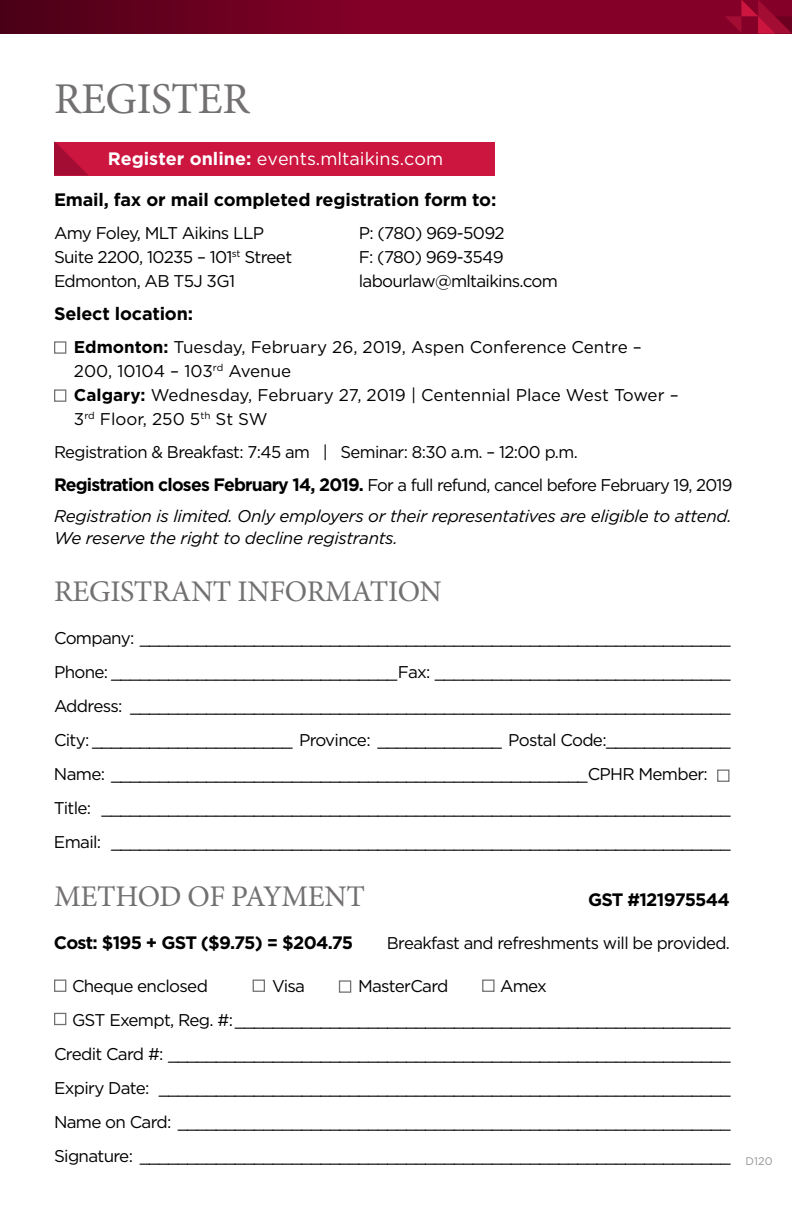
<style>
.page{position:relative;width:792px;height:1224px;background:#fff}
.page>*{position:absolute;margin:0;border:0;box-sizing:border-box;transform-origin:0 0}
.t1{font:44px "Minion Pro";letter-spacing:-.01em;color:#737071}
.t2{font:30px "Minion Pro";letter-spacing:-.01em;color:#737071}
.t3{font:700 18px "Gotham HTF";letter-spacing:-.01em;color:#000}
.t4{font:18px "Gotham HTF";color:#fff}
.t5{font:700 18px "Gotham HTF";letter-spacing:-.045em;color:#000}
.t6{font:700 18px "Gotham HTF";letter-spacing:-.04em;color:#000}
.t7{font:17px/34px "Gotham HTF";letter-spacing:-.04em;color:#000}
.t8{font:17px/24px "Gotham HTF";color:#000}
.t9{font:italic 17px/22px "Gotham HTF";letter-spacing:-.02em;color:#000}
.t10{font:11px "Gotham HTF";color:#939598}
.s1{font-weight:700}
.s2{font-weight:700;font-size:18px}
</style>
<div class="page">
<hr style="left:791px;top:685px;width:1px;height:34px;background:#000">
<hr style="left:791px;top:0;width:1px;height:685px;background:#d1d3d4">
<div style="left:54px;top:980px;width:12px;height:12px;border:1px solid #737071"></div>
<div style="left:54px;top:1013px;width:12px;height:12px;border:1px solid #737071"></div>
<div style="left:253px;top:980px;width:12px;height:12px;border:1px solid #737071"></div>
<div style="left:339px;top:980px;width:12px;height:13px;border:1px solid #737071"></div>
<div style="left:482px;top:980px;width:13px;height:12px;border:1px solid #737071"></div>
<div style="left:717px;top:769px;width:13px;height:13px;border:1px solid #737071"></div>
<div style="left:0;top:0;width:792px;height:34px;background:#840029"></div>
<svg style="left:725px;top:0;width:67px;height:34px"></svg>
<div style="left:0;top:0;width:477px;height:34px;background:linear-gradient(to right,#4c0017,#8e002c)"></div>
<div style="left:54px;top:142px;width:441px;height:33px;background:#cd163f"></div>
<svg style="left:54px;top:142px;width:34px;height:33px"></svg>
<div style="left:54px;top:341px;width:12px;height:13px;border:1px solid #737071"></div>
<div style="left:54px;top:389px;width:12px;height:13px;border:1px solid #737071"></div>
<h1 class="t1" style="left:54px;top:69px;width:197px">REGISTER</h1>
<p class="t4" style="left:108px;top:149px;width:337px"><span class="s1">Register online:</span> events.mltaikins.com</p>
<p class="t3" style="left:54px;top:189px;width:444px">Email, fax or mail completed registration form to:</p>
<p class="t7" style="left:54px;top:221px;width:240px;line-height:24px">Amy Foley, MLT Aikins LLP<br>Suite 2200, 10235 – 101<sup>st</sup> Street<br>Edmonton, AB T5J 3G1</p>
<p class="t3" style="left:54px;top:303px;width:141px">Select location:</p>
<p class="t8" style="left:74px;top:335px;width:606px"><span class="s1">Edmonton:</span> Tuesday, February 26, 2019, Aspen Conference Centre – 200, 10104 – 103<sup>rd</sup> Avenue<br><span class="s1">Calgary:</span> Wednesday, February 27, 2019 | Centennial Place West Tower – 3<sup>rd</sup> Floor, 250 5<sup>th</sup> St SW</p>
<p class="t7" style="left:54px;top:435px;width:680px;line-height:33px">Registration &amp; Breakfast: 7:45 am | Seminar: 8:30 a.m. – 12:00 p.m.<br><span class="s2">Registration closes February 14, 2019.</span> For a full refund, cancel before February 19, 2019</p>
<p class="t9" style="left:54px;top:505px;width:679px">Registration is limited. Only employers or their representatives are eligible to attend.<br>We reserve the right to decline registrants.</p>
<h2 class="t2" style="left:54px;top:572px;width:389px">REGISTRANT INFORMATION</h2>
<p class="t7" style="left:54px;top:621px;width:678px">Company: ______________________________________________________________ Phone: ______________________________Fax: _______________________________ Address: _______________________________________________________________ City: _____________________ Province: _____________ Postal Code:_____________ Name: __________________________________________________CPHR Member:<br>Title: __________________________________________________________________ Email: _________________________________________________________________</p>
<h2 class="t2" style="left:54px;top:876px;width:312px">METHOD OF PAYMENT</h2>
<p class="t6" style="left:588px;top:889px;width:143px">GST #121975544</p>
<p class="t5" style="left:54px;top:932px;width:301px">Cost: $195 + GST ($9.75) = $204.75</p>
<p class="t7" style="left:387px;top:925px;width:345px">Breakfast and refreshments will be provided.</p>
<p class="t7" style="left:72px;top:968px;width:137px">Cheque enclosed</p>
<p class="t7" style="left:272px;top:968px;width:35px">Visa</p>
<p class="t7" style="left:358px;top:968px;width:92px">MasterCard</p>
<p class="t7" style="left:500px;top:968px;width:48px">Amex</p>
<p class="t7" style="left:72px;top:1002px;width:660px">GST Exempt, Reg. #:____________________________________________________</p>
<p class="t7" style="left:54px;top:1036px;width:678px">Credit Card #: ___________________________________________________________</p>
<p class="t7" style="left:54px;top:1070px;width:678px">Expiry Date: ____________________________________________________________</p>
<p class="t7" style="left:54px;top:1104px;width:678px">Name on Card: __________________________________________________________</p>
<p class="t7" style="left:54px;top:1138px;width:678px">Signature: ______________________________________________________________</p>
<p class="t7" style="left:359px;top:221px;width:201px;line-height:24px">P: (780) 969-5092<br>F: (780) 969-3549 labourlaw@mltaikins.com</p>
<p class="t10" style="left:746px;top:1155px;width:28px">D120</p>
</div>
